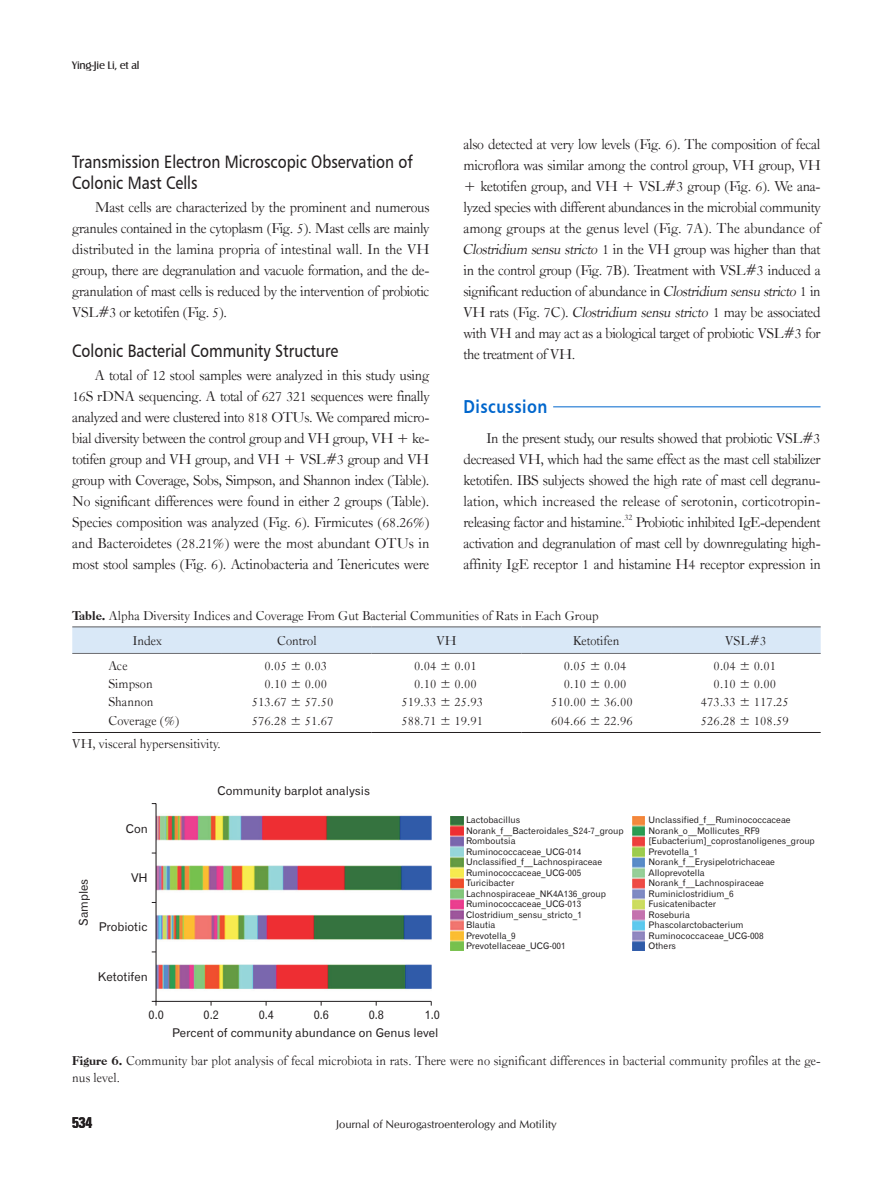
<style>
.page{position:relative;width:893px;height:1191px;background:#fff}
.page>*{position:absolute;margin:0;border:0;box-sizing:border-box;transform-origin:0 0}
.서론_1st{font:18.75px "Humanist 777 BT Bold B";letter-spacing:.03em;color:#06c;scale:.85 1}
._1__제목_2nd{font:18px/21px "Humanist 777 BT Roman B";color:#231f20;scale:.85 1}
.본문{font:15.3px/21px "Caslon Old Face BT";letter-spacing:-.025em;color:#231f20;text-align:justify}
.t1{font:15.3px "Univeconbol";color:#231f20}
.표본문{font:13.8px "Caslon Old Face BT";color:#231f20}
.그림설명{font:13.8px/17.2px "Caslon Old Face BT";color:#231f20}
.표제목{font:13.8px "Caslon Old Face BT";color:#231f20}
.t2{font:12px "Gothic 720 BT Roman B";color:#231f20}
.t3{font:11.25px "CG Omega";color:#231f20}
.t4{font:11.25px "Castle T";letter-spacing:-.025em;color:#231f20}
.t5{font:9px/10.5px "Gothic 720 BT Roman B";color:#231f20}
.본문-2{font:8.85px "Caslon Old Face BT";color:#231f20}
.s1{font-style:italic}
.s2{font-weight:800;font-size:12.3px}
</style>
<div class="page">
<hr style="left:553px;top:406px;width:267px;height:1px;background:#06c">
<div style="left:72px;top:627px;width:749px;height:26px;background:#d9e8f7"></div>
<hr style="left:72px;top:626px;width:150px;height:1px;background:#6c6d70">
<hr style="left:222px;top:626px;width:150px;height:1px;background:#6c6d70">
<hr style="left:372px;top:626px;width:149px;height:1px;background:#6c6d70">
<hr style="left:521px;top:626px;width:150px;height:1px;background:#6c6d70">
<hr style="left:671px;top:626px;width:150px;height:1px;background:#6c6d70">
<hr style="left:72px;top:732px;width:150px;height:1px;background:#231f20">
<hr style="left:222px;top:732px;width:150px;height:1px;background:#231f20">
<hr style="left:372px;top:732px;width:149px;height:1px;background:#231f20">
<hr style="left:521px;top:732px;width:150px;height:1px;background:#231f20">
<hr style="left:671px;top:732px;width:150px;height:1px;background:#231f20">
<hr style="left:72px;top:653px;width:150px;height:1px;background:#6c6d70">
<hr style="left:222px;top:653px;width:150px;height:1px;background:#6c6d70">
<hr style="left:372px;top:653px;width:149px;height:1px;background:#6c6d70">
<hr style="left:521px;top:653px;width:150px;height:1px;background:#6c6d70">
<hr style="left:671px;top:653px;width:150px;height:1px;background:#6c6d70">
<img style="left:632px;top:816px;width:13px;height:135px">
<img style="left:451px;top:816px;width:12px;height:135px">
<svg style="left:151px;top:803px;width:281px;height:199px"></svg>
<p class="t4" style="left:72px;top:59px;width:69px">Ying-Jie Li, et al</p>
<p class="본문" style="left:463px;top:133px;width:360px">also detected at very low levels (Fig. 6). The composition of fecal microflora was similar among the control group, VH group, VH + ketotifen group, and VH + VSL#3 group (Fig. 6). We ana&shy;lyzed species with different abundances in the microbial community among groups at the genus level (Fig. 7A). The abundance of <span class="s1">Clostridium sensu stricto</span> 1 in the VH group was higher than that in the control group (Fig. 7B). Treatment with VSL#3 induced a significant reduction of abundance in <span class="s1">Clostridium sensu stricto</span> 1 in VH rats (Fig. 7C). <span class="s1">Clostridium sensu stricto</span> 1 may be associated with VH and may act as a biological target of probiotic VSL#3 for the treatment of VH.</p>
<p class="_1__제목_2nd" style="left:72px;top:151px;width:402px">Transmission Electron Microscopic Observation of<br>Colonic Mast Cells</p>
<p class="본문" style="left:72px;top:196px;width:359px;text-indent:22px">Mast cells are characterized by the prominent and numerous granules contained in the cytoplasm (Fig. 5). Mast cells are mainly distributed in the lamina propria of intestinal wall. In the VH group, there are degranulation and vacuole formation, and the de&shy;granulation of mast cells is reduced by the intervention of probiotic VSL#3 or ketotifen (Fig. 5).</p>
<p class="_1__제목_2nd" style="left:72px;top:340px;width:315px">Colonic Bacterial Community Structure</p>
<p class="본문" style="left:72px;top:364px;width:359px;text-indent:23px">A total of 12 stool samples were analyzed in this study using 16S rDNA sequencing. A total of 627 321 sequences were finally analyzed and were clustered into 818 OTUs. We compared micro&shy;bial diversity between the control group and VH group, VH + ke&shy;totifen group and VH group, and VH + VSL#3 group and VH group with Coverage, Sobs, Simpson, and Shannon index (Table).<br>No significant differences were found in either 2 groups (Table).<br>Species composition was analyzed (Fig. 6). Firmicutes (68.26%) and Bacteroidetes (28.21%) were the most abundant OTUs in most stool samples (Fig. 6). Actinobacteria and Tenericutes were</p>
<p class="서론_1st" style="left:463px;top:395px;width:100px">Discussion</p>
<p class="본문" style="left:463px;top:427px;width:359px;text-indent:22px">In the present study, our results showed that probiotic VSL#3 decreased VH, which had the same effect as the mast cell stabilizer ketotifen. IBS subjects showed the high rate of mast cell degranu&shy;lation, which increased the release of serotonin, corticotropin&shy;releasing factor and histamine.</p>
<p class="본문-2" style="left:624px;top:511px;width:10px">32</p>
<p class="본문" style="left:463px;top:511px;width:359px;text-indent:172px">Probiotic inhibited IgE-dependent activation and degranulation of mast cell by downregulating high&shy;affinity IgE receptor 1 and histamine H4 receptor expression in</p>
<p class="표본문" style="left:72px;top:607px;width:528px"><span class="s2">Table.</span> Alpha Diversity Indices and Coverage From Gut Bacterial Communities of Rats in Each Group</p>
<p class="표제목" style="left:132px;top:632px;width:31px">Index</p>
<p class="표제목" style="left:277px;top:632px;width:41px">Control</p>
<p class="표제목" style="left:436px;top:632px;width:22px">VH</p>
<p class="표제목" style="left:573px;top:632px;width:48px">Ketotifen</p>
<p class="표제목" style="left:725px;top:632px;width:43px">VSL#3</p>
<p class="표본문" style="left:108px;top:657px;width:21px">Ace</p>
<p class="표본문" style="left:265px;top:657px;width:64px">0.05 ± 0.03</p>
<p class="표본문" style="left:414px;top:657px;width:64px">0.04 ± 0.01</p>
<p class="표본문" style="left:564px;top:657px;width:64px">0.05 ± 0.04</p>
<p class="표본문" style="left:714px;top:657px;width:64px">0.04 ± 0.01</p>
<p class="표본문" style="left:108px;top:675px;width:46px">Simpson</p>
<p class="표본문" style="left:265px;top:675px;width:64px">0.10 ± 0.00</p>
<p class="표본문" style="left:414px;top:675px;width:64px">0.10 ± 0.00</p>
<p class="표본문" style="left:564px;top:675px;width:64px">0.10 ± 0.00</p>
<p class="표본문" style="left:714px;top:675px;width:64px">0.10 ± 0.00</p>
<p class="표본문" style="left:108px;top:693px;width:47px">Shannon</p>
<p class="표본문" style="left:252px;top:693px;width:83px">513.67 ± 57.50</p>
<p class="표본문" style="left:401px;top:693px;width:83px">519.33 ± 25.93</p>
<p class="표본문" style="left:551px;top:693px;width:83px">510.00 ± 36.00</p>
<p class="표본문" style="left:701px;top:693px;width:90px">473.33 ± 117.25</p>
<p class="표본문" style="left:108px;top:712px;width:72px">Coverage (%)</p>
<p class="표본문" style="left:252px;top:712px;width:83px">576.28 ± 51.67</p>
<p class="표본문" style="left:401px;top:712px;width:83px">588.71 ± 19.91</p>
<p class="표본문" style="left:551px;top:712px;width:83px">604.66 ± 22.96</p>
<p class="표본문" style="left:701px;top:712px;width:90px">526.28 ± 108.59</p>
<p class="표본문" style="left:72px;top:735px;width:150px">VH, visceral hypersensitivity.</p>
<p class="t2" style="left:126px;top:823px;width:23px">Con</p>
<p class="t2" style="left:218px;top:786px;width:154px">Community barplot analysis</p>
<p class="t2" style="left:79px;top:926px;width:49px;rotate:-90deg">Samples</p>
<p class="t2" style="left:131px;top:873px;width:18px">VH</p>
<p class="t2" style="left:99px;top:922px;width:51px">Probiotic</p>
<p class="t2" style="left:98px;top:972px;width:51px">Ketotifen</p>
<p class="t2" style="left:149px;top:1009px;width:17px">0.0</p>
<p class="t2" style="left:204px;top:1009px;width:17px">0.2</p>
<p class="t2" style="left:259px;top:1009px;width:17px">0.4</p>
<p class="t2" style="left:314px;top:1009px;width:17px">0.6</p>
<p class="t2" style="left:369px;top:1009px;width:17px">0.8</p>
<p class="t2" style="left:425px;top:1009px;width:17px">1.0</p>
<p class="t2" style="left:172px;top:1028px;width:268px">Percent of community abundance on Genus level</p>
<p class="t5" style="left:466px;top:815px;width:159px">Lactobacillus<br>Norank_f__Bacteroidales_S24-7_group<br>Romboutsia<br>Ruminococcaceae_UCG-014<br>Unclassified_f__Lachnospiraceae<br>Ruminococcaceae_UCG-005<br>Turicibacter<br>Lachnospiraceae_NK4A136_group<br>Ruminococcaceae_UCG-013<br>Clostridium_sensu_stricto_1<br>Blautia<br>Prevotella_9<br>Prevotellaceae_UCG-001</p>
<p class="t5" style="left:648px;top:815px;width:168px">Unclassified_f__Ruminococcaceae<br>Norank_o__Mollicutes_RF9 [Eubacterium]_coprostanoligenes_group<br>Prevotella_1<br>Norank_f__Erysipelotrichaceae<br>Alloprevotella<br>Norank_f__Lachnospiraceae<br>Ruminiclostridium_6<br>Fusicatenibacter<br>Roseburia<br>Phascolarctobacterium<br>Ruminococcaceae_UCG-008<br>Others</p>
<p class="그림설명" style="left:72px;top:1051px;width:750px"><span class="s2">Figure 6.</span> Community bar plot analysis of fecal microbiota in rats. There were no significant differences in bacterial community profiles at the ge&shy;nus level.</p>
<p class="t1" style="left:72px;top:1112px;width:21px">534</p>
<p class="t3" style="left:336px;top:1117px;width:222px">Journal of Neurogastroenterology and Motility</p>
</div>
